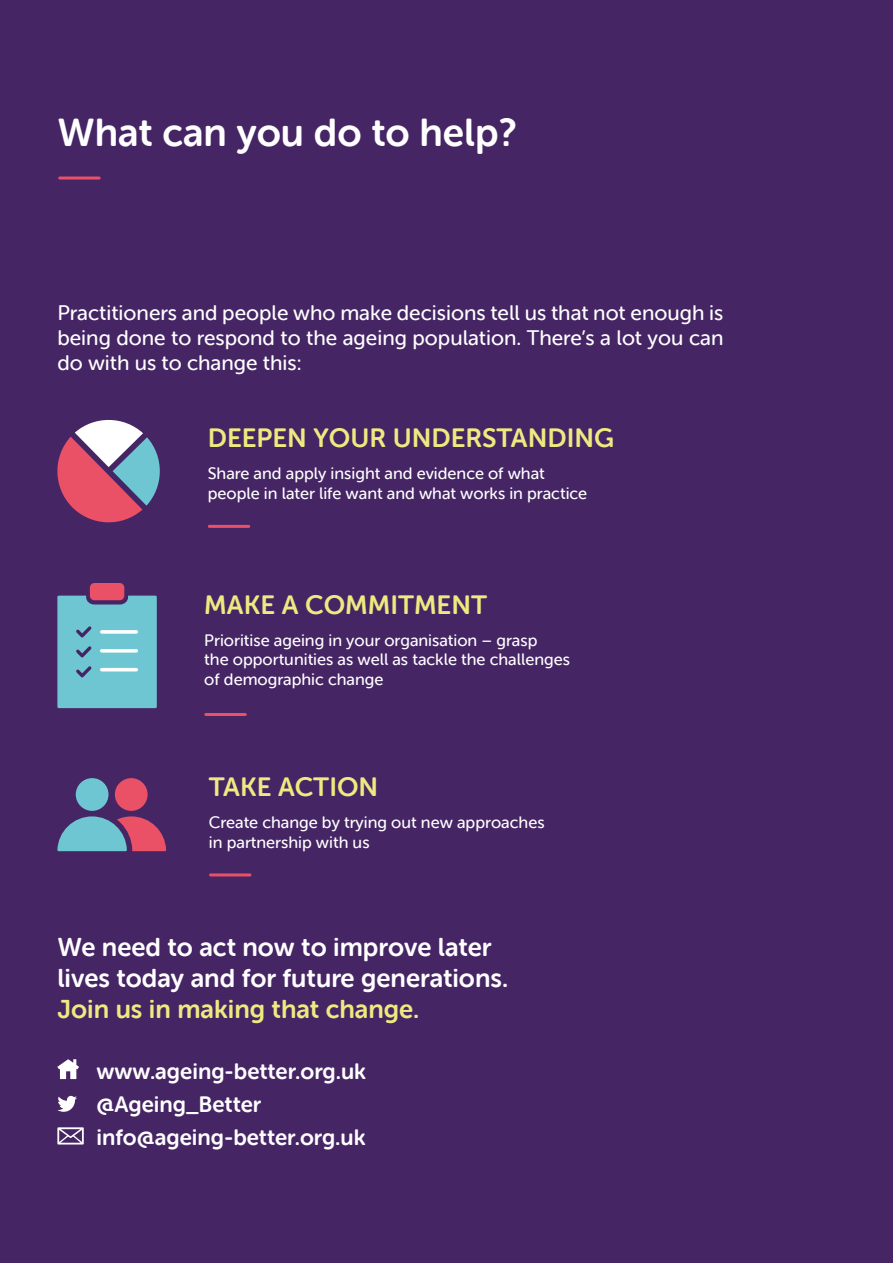
<style>
.page{position:relative;width:893px;height:1263px;background:#462565}
.page>*{position:absolute;margin:0;border:0;box-sizing:border-box;transform-origin:0 0}
.t1{font:39px "Museo Sans W01 Rounded 700";color:#fff}
.t2{font:26.55px "Museo Sans W01 Rounded 700";color:#eeea80}
.t3{font:25.8px/30.9px "Museo Sans W01 Rounded 700";color:#fff}
.t4{font:25.8px "Museo Sans W01 Rounded 700";color:#eeea80}
.t5{font:22.2px/32.7px "Museo Sans W01 Rounded 700";color:#fff}
.t6{font:21px/25.2px "Museo Sans W01 Rounded 500";color:#fff;text-align:justify}
.t7{font:16.5px/19.8px "Museo Sans W01 Rounded 500";color:#fff}
</style>
<div class="page">
<hr style="left:60px;top:177px;width:39px;height:3px;background:#ea5167">
<svg style="left:57px;top:1059px;width:22px;height:20px"></svg>
<svg style="left:57px;top:1096px;width:20px;height:16px"></svg>
<svg style="left:57px;top:1127px;width:27px;height:17px"></svg>
<svg style="left:57px;top:596px;width:100px;height:112px;background:#6dbece"></svg>
<div style="left:100px;top:630px;width:38px;height:4px;border:2px solid #fff"></div>
<div style="left:100px;top:649px;width:38px;height:4px;border:2px solid #fff"></div>
<div style="left:100px;top:668px;width:38px;height:3px;border:2px solid #fff"></div>
<div style="left:90px;top:583px;width:34px;height:17px;background:#ea5167;border-radius:5px"></div>
<hr style="left:206px;top:713px;width:39px;height:3px;background:#ea5167">
<div style="left:115px;top:778px;width:33px;height:33px;background:#ea5167;border-radius:50%"></div>
<div style="left:76px;top:778px;width:33px;height:33px;background:#6fc6d3;border-radius:50%"></div>
<svg style="left:57px;top:816px;width:109px;height:35px"></svg>
<hr style="left:210px;top:873px;width:40px;height:3px;background:#ea5167">
<hr style="left:209px;top:525px;width:40px;height:3px;background:#ea5167">
<svg style="left:57px;top:420px;width:103px;height:103px"></svg>
<h1 class="t1" style="left:57px;top:111px;width:461px">What can you do to help?</h1>
<p class="t6" style="left:57px;top:300px;width:667px">Practitioners and people who make decisions tell us that not enough is being done to respond to the ageing population. There’s a lot you can do with us to change this:</p>
<h2 class="t2" style="left:208px;top:423px;width:408px">DEEPEN YOUR UNDERSTANDING</h2>
<p class="t7" style="left:208px;top:463px;width:381px">Share and apply insight and evidence of what people in later life want and what works in practice</p>
<h2 class="t2" style="left:204px;top:590px;width:284px">MAKE A COMMITMENT</h2>
<p class="t7" style="left:204px;top:630px;width:367px">Prioritise ageing in your organisation – grasp<br>the opportunities as well as tackle the challenges of demographic change</p>
<h2 class="t2" style="left:209px;top:772px;width:171px">TAKE ACTION</h2>
<p class="t7" style="left:209px;top:812px;width:337px">Create change by trying out new approaches in partnership with us</p>
<h3 class="t3" style="left:57px;top:932px;width:452px">We need to act now to improve later lives today and for future generations.</h3>
<h3 class="t4" style="left:57px;top:995px;width:363px">Join us in making that change.</h3>
<h3 class="t5" style="left:96px;top:1055px;width:271px">www.ageing-better.org.uk @Ageing_Better info@ageing-better.org.uk</h3>
</div>
